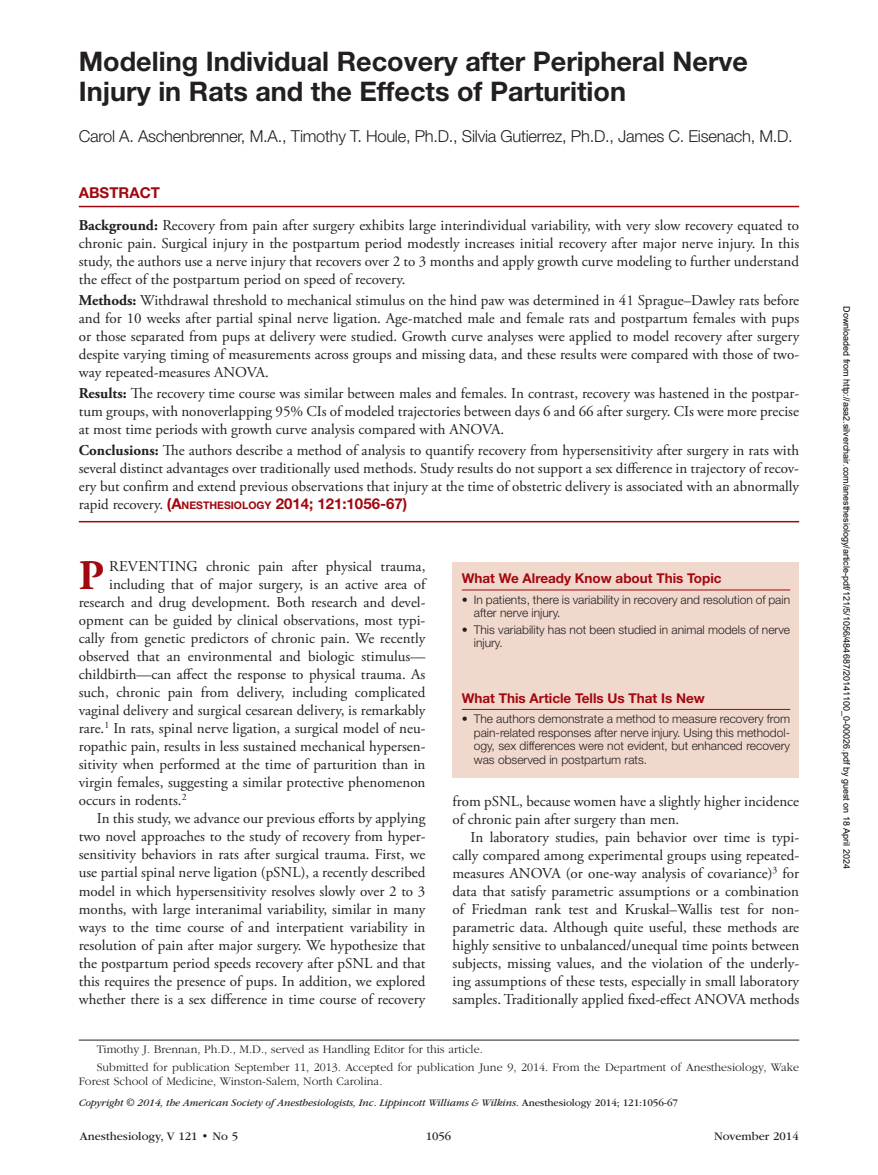
<style>
.page{position:relative;width:878px;height:1175px;background:#fff}
.page>*{position:absolute;margin:0;border:0;box-sizing:border-box;transform-origin:0 0}
.t1{font:700 42.15px "Adobe Garamond Pro";color:#a1080f}
.t2{font:700 27px/30px "Helvetica Neue LT Std";color:#231f20}
.t3{font:300 16.5px "Helvetica Neue LT Std";letter-spacing:-.015em;color:#231f20}
.t4{font:15px/18px "Adobe Garamond Pro";color:#231f20;text-align:justify}
.t5{font:700 15px "Helvetica Neue LT Std";color:#a1080f}
.t6{font:700 13.5px "Helvetica Neue LT Std";color:#a1080f}
.t7{font:300 12px/13.5px "Helvetica Neue LT Std";color:#231f20}
.t8{font:300 12px/18px "ITC Garamond Std";color:#231f20}
.t9{font:12px "ITC Garamond Std";color:#231f20}
.t10{font:italic 10.5px "ITC Garamond Std";letter-spacing:-.01em;color:#231f20}
.t11{font:9px "Arial";color:#000}
.s1{font-weight:700}
.s2{font-family:"Adobe Garamond Pro";font-weight:400;color:#231f20}
.s3{font-size:10.5px}
.s4{font-style:normal}
</style>
<div class="page">
<div style="left:452px;top:562px;width:347px;height:215px;background:#f1d8cd"></div>
<hr style="left:462px;top:589px;width:328px;height:1px;background:#a1080f">
<hr style="left:462px;top:709px;width:328px;height:1px;background:#a1080f">
<hr style="left:79px;top:206px;width:720px;height:1px;background:#a1080f">
<hr style="left:79px;top:521px;width:720px;height:1px;background:#a1080f">
<hr style="left:79px;top:1039px;width:720px;height:1px;background:#231f20">
<h2 class="t2" style="left:79px;top:46px;width:670px">Modeling Individual Recovery after Peripheral Nerve<br>Injury in Rats and the Effects of Parturition</h2>
<p class="t3" style="left:79px;top:126px;width:715px">Carol A. Aschenbrenner, M.A., Timothy T. Houle, Ph.D., Silvia Gutierrez, Ph.D., James C. Eisenach, M.D.</p>
<p class="t5" style="left:79px;top:184px;width:83px">ABSTRACT</p>
<p class="t4" style="left:79px;top:216px;width:722px"><span class="s1">Background:</span> Recovery from pain after surgery exhibits large interindividual variability, with very slow recovery equated to chronic pain. Surgical injury in the postpartum period modestly increases initial recovery after major nerve injury. In this study, the authors use a nerve injury that recovers over 2 to 3 months and apply growth curve modeling to further understand the effect of the postpartum period on speed of recovery.</p>
<p class="t4" style="left:79px;top:291px;width:722px"><span class="s1">Methods:</span> Withdrawal threshold to mechanical stimulus on the hind paw was determined in 41 Sprague–Dawley rats before and for 10 weeks after partial spinal nerve ligation. Age-matched male and female rats and postpartum females with pups or those separated from pups at delivery were studied. Growth curve analyses were applied to model recovery after surgery despite varying timing of measurements across groups and missing data, and these results were compared with those of two&shy;way repeated-measures ANOVA.</p>
<p class="t4" style="left:79px;top:384px;width:722px"><span class="s1">Results:</span> The recovery time course was similar between males and females. In contrast, recovery was hastened in the postpar&shy;tum groups, with nonoverlapping 95% CIs of modeled trajectories between days 6 and 66 after surgery. CIs were more precise at most time periods with growth curve analysis compared with ANOVA.</p>
<p class="t4" style="left:79px;top:441px;width:722px"><span class="s1">Conclusions:</span> The authors describe a method of analysis to quantify recovery from hypersensitivity after surgery in rats with several distinct advantages over traditionally used methods. Study results do not support a sex difference in trajectory of recov&shy;ery but confirm and extend previous observations that injury at the time of obstetric delivery is associated with an abnormally</p>
<p class="t5" style="left:79px;top:494px;width:330px"><span class="s2">rapid recovery.</span> (A<span class="s3">NESTHESIOLOGY</span> 2014; 121:1056-67)</p>
<h1 class="t1" style="left:79px;top:551px;width:27px">P</h1>
<p class="t4" style="left:109px;top:558px;width:317px">REVENTING chronic pain after physical trauma,</p>
<p class="t4" style="left:109px;top:576px;width:318px">including that of major surgery, is an active area of</p>
<p class="t4" style="left:79px;top:594px;width:348px">research and drug development. Both research and devel-</p>
<p class="t4" style="left:79px;top:612px;width:348px">opment can be guided by clinical observations, most typi-</p>
<p class="t4" style="left:79px;top:630px;width:348px">cally from genetic predictors of chronic pain. We recently</p>
<p class="t4" style="left:79px;top:648px;width:348px">observed that an environmental and biologic stimulus—</p>
<p class="t4" style="left:79px;top:666px;width:348px">childbirth—can affect the response to physical trauma. As</p>
<p class="t4" style="left:79px;top:684px;width:348px">such, chronic pain from delivery, including complicated</p>
<p class="t4" style="left:79px;top:702px;width:348px">vaginal delivery and surgical cesarean delivery, is remarkably</p>
<p class="t4" style="left:79px;top:720px;width:348px">rare.<sup>1</sup> In rats, spinal nerve ligation, a surgical model of neu-</p>
<p class="t4" style="left:79px;top:738px;width:348px">ropathic pain, results in less sustained mechanical hypersen-</p>
<p class="t4" style="left:79px;top:756px;width:348px">sitivity when performed at the time of parturition than in</p>
<p class="t4" style="left:79px;top:774px;width:348px">virgin females, suggesting a similar protective phenomenon</p>
<p class="t4" style="left:79px;top:792px;width:109px">occurs in rodents.<sup>2</sup></p>
<p class="t4" style="left:97px;top:810px;width:330px">In this study, we advance our previous efforts by applying</p>
<p class="t4" style="left:79px;top:828px;width:348px">two novel approaches to the study of recovery from hyper-</p>
<p class="t4" style="left:79px;top:846px;width:348px">sensitivity behaviors in rats after surgical trauma. First, we</p>
<p class="t4" style="left:79px;top:864px;width:348px">use partial spinal nerve ligation (pSNL), a recently described</p>
<p class="t4" style="left:79px;top:882px;width:348px">model in which hypersensitivity resolves slowly over 2 to 3</p>
<p class="t4" style="left:79px;top:900px;width:348px">months, with large interanimal variability, similar in many</p>
<p class="t4" style="left:79px;top:918px;width:348px">ways to the time course of and interpatient variability in</p>
<p class="t4" style="left:79px;top:936px;width:348px">resolution of pain after major surgery. We hypothesize that</p>
<p class="t4" style="left:79px;top:954px;width:348px">the postpartum period speeds recovery after pSNL and that</p>
<p class="t4" style="left:79px;top:972px;width:348px">this requires the presence of pups. In addition, we explored</p>
<p class="t4" style="left:79px;top:990px;width:348px">whether there is a sex difference in time course of recovery</p>
<p class="t6" style="left:462px;top:570px;width:261px">What We Already Know about This Topic</p>
<p class="t7" style="left:474px;top:592px;width:318px;text-indent:-12px">• In patients, there is variability in recovery and resolution of pain after nerve injury.</p>
<p class="t7" style="left:474px;top:622px;width:318px;text-indent:-12px">• This variability has not been studied in animal models of nerve injury.</p>
<p class="t6" style="left:462px;top:689px;width:244px">What This Article Tells Us That Is New</p>
<p class="t7" style="left:474px;top:712px;width:318px;text-align:justify;text-indent:-12px">• The authors demonstrate a method to measure recovery from pain-related responses after nerve injury. Using this methodol&shy;ogy, sex differences were not evident, but enhanced recovery was observed in postpartum rats.</p>
<p class="t4" style="left:452px;top:793px;width:348px">from pSNL, because women have a slightly higher incidence of chronic pain after surgery than men.</p>
<p class="t4" style="left:452px;top:829px;width:348px;text-indent:18px">In laboratory studies, pain behavior over time is typi&shy;cally compared among experimental groups using repeated&shy;measures ANOVA (or one-way analysis of covariance)<sup>3</sup> for data that satisfy parametric assumptions or a combination of Friedman rank test and Kruskal–Wallis test for non&shy;parametric data. Although quite useful, these methods are highly sensitive to unbalanced/unequal time points between subjects, missing values, and the violation of the underly&shy;ing assumptions of these tests, especially in small laboratory samples. Traditionally applied fixed-effect ANOVA methods</p>
<p class="t8" style="left:97px;top:1040px;width:703px">Timothy J. Brennan, Ph.D., M.D., served as Handling Editor for this article.<br>Submitted for publication September 11, 2013. Accepted for publication June 9, 2014. From the Department of Anesthesiology, Wake</p>
<p class="t8" style="left:79px;top:1072px;width:305px">Forest School of Medicine, Winston-Salem, North Carolina.</p>
<p class="t10" style="left:79px;top:1096px;width:601px">Copyright © 2014, the American Society of Anesthesiologists, Inc. Lippincott Williams &amp; Wilkins. <span class="s4">Anesthesiology 2014; 121:1056-67</span></p>
<p class="t9" style="left:80px;top:1130px;width:160px">Anesthesiology, V 121 • No 5</p>
<p class="t9" style="left:426px;top:1130px;width:27px">1056</p>
<p class="t9" style="left:714px;top:1130px;width:86px">November 2014</p>
<p class="t11" style="left:850px;top:306px;width:564px;rotate:90deg">Downloaded from http://asa2.silverchair.com/anesthesiology/article-pdf/121/5/1056/484687/20141100_0-00026.pdf by guest on 18 April 2024</p>
</div>
